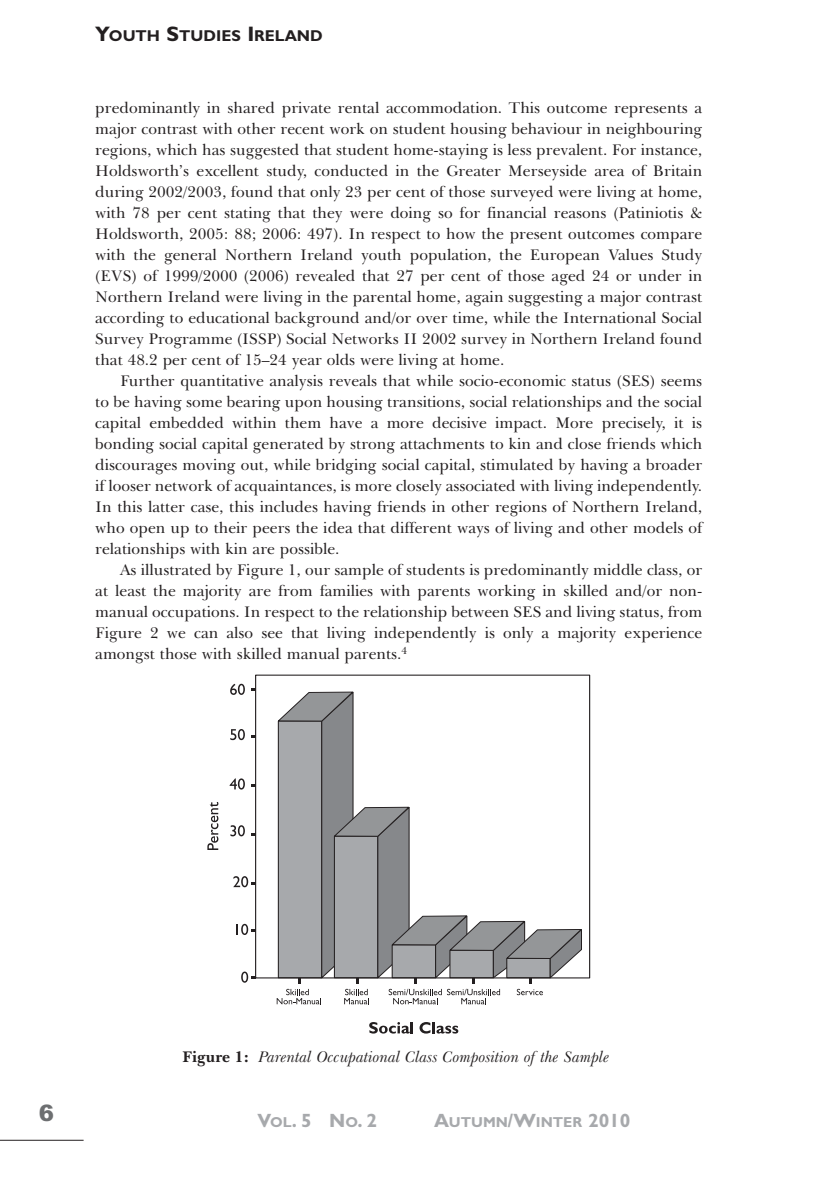
<style>
.page{position:relative;width:814px;height:1186px;background:#fff}
.page>*{position:absolute;margin:0;border:0;box-sizing:border-box;transform-origin:0 0}
.t1{font:900 22.75px "Arial";color:#6d6f71}
.t2{font:700 19.25px "Gill Sans";color:#a7a9ac}
.t3{font:15.75px/21px "Baskerville BT";color:#231f20;text-align:justify}
.t4{font:italic 15.75px "Baskerville BT";color:#231f20}
.t5{font:700 15.75px "Gill Sans";color:#231f20}
.t6{font:700 14.35px "Gill Sans";color:#a7a9ac}
.s1{font-size:21px}
.s2{font-weight:700;font-style:normal}
.s3{font-size:14.35px}
.s4{font-size:19.25px}
</style>
<div class="page">
<svg style="left:0;top:674px;width:591px;height:467px"></svg>
<p class="t5" style="left:95px;top:31px;width:229px"><span class="s1">Y</span>OUTH <span class="s1">S</span>TUDIES <span class="s1">I</span>RELAND</p>
<p class="t3" style="left:95px;top:99px;width:608px">predominantly in shared private rental accommodation. This outcome represents a major contrast with other recent work on student housing behaviour in neighbouring regions, which has suggested that student home-staying is less prevalent. For instance, Holdsworth’s excellent study, conducted in the Greater Merseyside area of Britain during 2002/2003, found that only 23 per cent of those surveyed were living at home, with 78 per cent stating that they were doing so for financial reasons (Patiniotis &amp; Holdsworth, 2005: 88; 2006: 497). In respect to how the present outcomes compare with the general Northern Ireland youth population, the European Values Study (EVS) of 1999/2000 (2006) revealed that 27 per cent of those aged 24 or under in Northern Ireland were living in the parental home, again suggesting a major contrast according to educational background and/or over time, while the International Social Survey Programme (ISSP) Social Networks II 2002 survey in Northern Ireland found that 48.2 per cent of 15–24 year olds were living at home.</p>
<p class="t3" style="left:95px;top:372px;width:608px;text-indent:25px">Further quantitative analysis reveals that while socio-economic status (SES) seems to be having some bearing upon housing transitions, social relationships and the social capital embedded within them have a more decisive impact. More precisely, it is bonding social capital generated by strong attachments to kin and close friends which discourages moving out, while bridging social capital, stimulated by having a broader if looser network of acquaintances, is more closely associated with living independently.<br>In this latter case, this includes having friends in other regions of Northern Ireland, who open up to their peers the idea that different ways of living and other models of relationships with kin are possible.</p>
<p class="t3" style="left:95px;top:561px;width:608px;text-indent:25px">As illustrated by Figure 1, our sample of students is predominantly middle class, or at least the majority are from families with parents working in skilled and/or non&shy;manual occupations. In respect to the relationship between SES and living status, from Figure 2 we can also see that living independently is only a majority experience amongst those with skilled manual parents.<sup>4</sup></p>
<p class="t4" style="left:182px;top:1050px;width:428px"><span class="s2">Figure 1:</span> Parental Occupational Class Composition of the Sample</p>
<h1 class="t1" style="left:39px;top:1105px;width:17px">6</h1>
<p class="t2" style="left:257px;top:1113px;width:121px">V<span class="s3">OL</span>. 5 N<span class="s3">O</span>. 2</p>
<p class="t6" style="left:434px;top:1117px;width:198px"><span class="s4">A</span>UTUMN<span class="s4">/W</span>INTER <span class="s4">2010</span></p>
</div>
